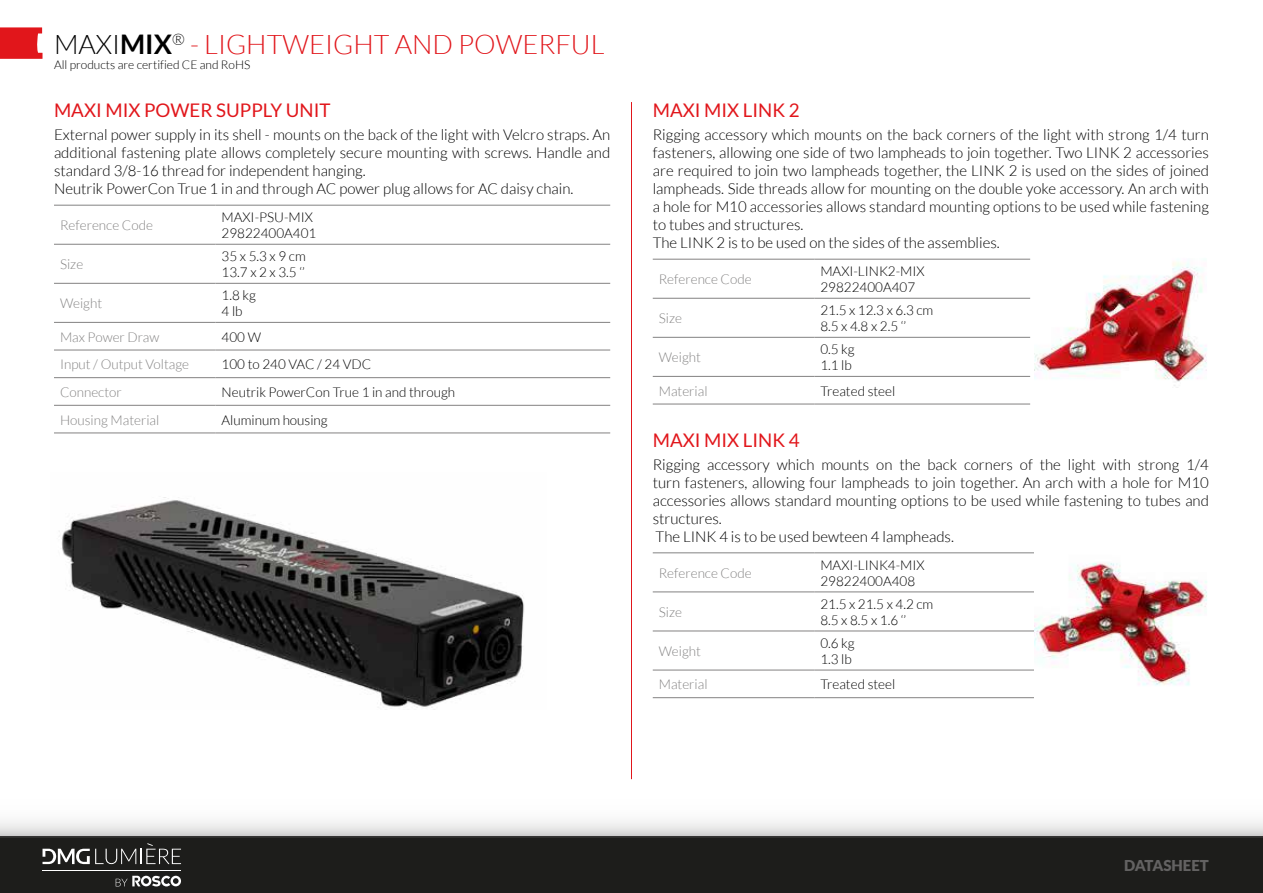
<style>
.page{position:relative;width:1263px;height:893px;background:#fff}
.page>*{position:absolute;margin:0;border:0;box-sizing:border-box;transform-origin:0 0}
.t1{font:300 27px "Lato";color:#e1161b}
.t2{font:18.75px "Lato";color:#e1161b}
.t3{font:300 15px/18px "Lato";color:#000}
.t4{font:900 15px "Lato";color:#636262}
.t5{font:300 13.5px/16.2px "Lato";color:#000}
.t6{font:300 13.5px "Lato";color:#838282}
.t7{font:300 12px "Lato";color:#000}
.s1{color:#000}
.s2{font-weight:700;color:#000}
</style>
<div class="page">
<hr style="left:631px;top:102px;width:1px;height:677px;background:#e1161b">
<div style="left:0;top:837px;width:1263px;height:56px;background:#1d1d1b"></div>
<svg style="left:0;top:779px;width:1263px;height:58px"></svg>
<svg style="left:116px;top:876px;width:65px;height:10px"></svg>
<hr style="left:43px;top:870px;width:138px;height:1px;background:#fff">
<svg style="left:43px;top:843px;width:138px;height:21px"></svg>
<svg style="left:0;top:27px;width:43px;height:32px"></svg>
<img style="left:59px;top:497px;width:465px;height:213px">
<hr style="left:54px;top:322px;width:162px;height:1px;background:#838282">
<hr style="left:216px;top:322px;width:394px;height:1px;background:#838282">
<hr style="left:54px;top:377px;width:162px;height:1px;background:#838282">
<hr style="left:54px;top:205px;width:162px;height:1px;background:#838282">
<hr style="left:216px;top:205px;width:394px;height:1px;background:#838282">
<hr style="left:54px;top:244px;width:162px;height:1px;background:#838282">
<hr style="left:216px;top:244px;width:394px;height:1px;background:#838282">
<hr style="left:54px;top:283px;width:162px;height:1px;background:#838282">
<hr style="left:216px;top:283px;width:394px;height:1px;background:#838282">
<hr style="left:54px;top:350px;width:162px;height:1px;background:#838282">
<hr style="left:216px;top:350px;width:394px;height:1px;background:#838282">
<hr style="left:54px;top:405px;width:162px;height:1px;background:#838282">
<hr style="left:54px;top:433px;width:162px;height:1px;background:#838282">
<hr style="left:216px;top:433px;width:394px;height:1px;background:#838282">
<hr style="left:216px;top:377px;width:394px;height:1px;background:#838282">
<hr style="left:216px;top:405px;width:394px;height:1px;background:#838282">
<hr style="left:653px;top:259px;width:161px;height:1px;background:#838282">
<hr style="left:814px;top:259px;width:216px;height:1px;background:#838282">
<hr style="left:653px;top:298px;width:161px;height:1px;background:#838282">
<hr style="left:814px;top:298px;width:216px;height:1px;background:#838282">
<hr style="left:653px;top:337px;width:161px;height:1px;background:#838282">
<hr style="left:814px;top:337px;width:216px;height:1px;background:#838282">
<hr style="left:653px;top:376px;width:161px;height:1px;background:#838282">
<hr style="left:653px;top:404px;width:161px;height:1px;background:#838282">
<hr style="left:814px;top:404px;width:216px;height:1px;background:#838282">
<hr style="left:814px;top:376px;width:216px;height:1px;background:#838282">
<hr style="left:653px;top:553px;width:161px;height:1px;background:#838282">
<hr style="left:814px;top:553px;width:395px;height:1px;background:#838282">
<hr style="left:653px;top:592px;width:161px;height:1px;background:#838282">
<hr style="left:814px;top:592px;width:395px;height:1px;background:#838282">
<hr style="left:653px;top:631px;width:161px;height:1px;background:#838282">
<hr style="left:814px;top:631px;width:395px;height:1px;background:#838282">
<hr style="left:653px;top:670px;width:161px;height:1px;background:#838282">
<hr style="left:653px;top:697px;width:161px;height:1px;background:#838282">
<hr style="left:814px;top:697px;width:395px;height:1px;background:#838282">
<hr style="left:814px;top:670px;width:395px;height:1px;background:#838282">
<img style="left:1034px;top:262px;width:173px;height:126px">
<img style="left:1034px;top:553px;width:175px;height:145px">
<h1 class="t1" style="left:54px;top:30px;width:552px"><span class="s1">MAXI</span><span class="s2">MIX</span><sup>®</sup> - LIGHTWEIGHT AND POWERFUL</h1>
<p class="t7" style="left:54px;top:58px;width:198px">All products are certified CE and RoHS</p>
<p class="t2" style="left:54px;top:100px;width:278px">MAXI MIX POWER SUPPLY UNIT</p>
<p class="t3" style="left:54px;top:126px;width:558px">External power supply in its shell - mounts on the back of the light with Velcro straps. An additional fastening plate allows completely secure mounting with screws. Handle and standard 3/8-16 thread for independent hanging.<br>Neutrik PowerCon True 1 in and through AC power plug allows for AC daisy chain.</p>
<p class="t6" style="left:60px;top:218px;width:94px">Reference Code</p>
<p class="t5" style="left:222px;top:209px;width:96px">MAXI-PSU-MIX<br>29822400A401</p>
<p class="t6" style="left:60px;top:257px;width:25px">Size</p>
<p class="t5" style="left:222px;top:248px;width:86px">35 x 5.3 x 9 cm<br>13.7 x 2 x 3.5 ‘’</p>
<p class="t6" style="left:60px;top:296px;width:44px">Weight</p>
<p class="t5" style="left:222px;top:287px;width:36px">1.8 kg<br>4 lb</p>
<p class="t6" style="left:60px;top:330px;width:101px">Max Power Draw</p>
<p class="t5" style="left:222px;top:329px;width:41px">400 W</p>
<p class="t6" style="left:60px;top:357px;width:131px">Input / Output Voltage</p>
<p class="t5" style="left:222px;top:356px;width:151px">100 to 240 VAC / 24 VDC</p>
<p class="t6" style="left:60px;top:385px;width:63px">Connector</p>
<p class="t5" style="left:222px;top:384px;width:235px">Neutrik PowerCon True 1 in and through</p>
<p class="t6" style="left:60px;top:412px;width:101px">Housing Material</p>
<p class="t5" style="left:222px;top:412px;width:108px">Aluminum housing</p>
<p class="t2" style="left:653px;top:100px;width:148px">MAXI MIX LINK 2</p>
<p class="t3" style="left:653px;top:126px;width:558px">Rigging accessory which mounts on the back corners of the light with strong 1/4 turn fasteners, allowing one side of two lampheads to join together. Two LINK 2 accessories are required to join two lampheads together, the LINK 2 is used on the sides of joined lampheads. Side threads allow for mounting on the double yoke accessory. An arch with a hole for M10 accessories allows standard mounting options to be used while fastening to tubes and structures.<br>The LINK 2 is to be used on the sides of the assemblies.</p>
<p class="t6" style="left:659px;top:272px;width:94px">Reference Code</p>
<p class="t5" style="left:820px;top:263px;width:106px">MAXI-LINK2-MIX<br>29822400A407</p>
<p class="t6" style="left:659px;top:311px;width:25px">Size</p>
<p class="t5" style="left:820px;top:302px;width:114px">21.5 x 12.3 x 6.3 cm<br>8.5 x 4.8 x 2.5 ‘’</p>
<p class="t6" style="left:659px;top:350px;width:44px">Weight</p>
<p class="t5" style="left:820px;top:341px;width:36px">0.5 kg<br>1.1 lb</p>
<p class="t6" style="left:659px;top:384px;width:50px">Material</p>
<p class="t5" style="left:820px;top:383px;width:76px">Treated steel</p>
<p class="t2" style="left:653px;top:429px;width:148px">MAXI MIX LINK 4</p>
<p class="t3" style="left:653px;top:456px;width:558px">Rigging accessory which mounts on the back corners of the light with strong 1/4 turn fasteners, allowing four lampheads to join together. An arch with a hole for M10 accessories allows standard mounting options to be used while fastening to tubes and structures.<br>The LINK 4 is to be used bewteen 4 lampheads.</p>
<p class="t6" style="left:659px;top:566px;width:94px">Reference Code</p>
<p class="t5" style="left:820px;top:557px;width:106px">MAXI-LINK4-MIX<br>29822400A408</p>
<p class="t6" style="left:659px;top:605px;width:25px">Size</p>
<p class="t5" style="left:820px;top:596px;width:114px">21.5 x 21.5 x 4.2 cm<br>8.5 x 8.5 x 1.6 ‘’</p>
<p class="t6" style="left:659px;top:644px;width:44px">Weight</p>
<p class="t5" style="left:820px;top:635px;width:36px">0.6 kg<br>1.3 lb</p>
<p class="t6" style="left:659px;top:677px;width:50px">Material</p>
<p class="t5" style="left:820px;top:676px;width:76px">Treated steel</p>
<p class="t4" style="left:1124px;top:856px;width:86px">DATASHEET</p>
</div>
